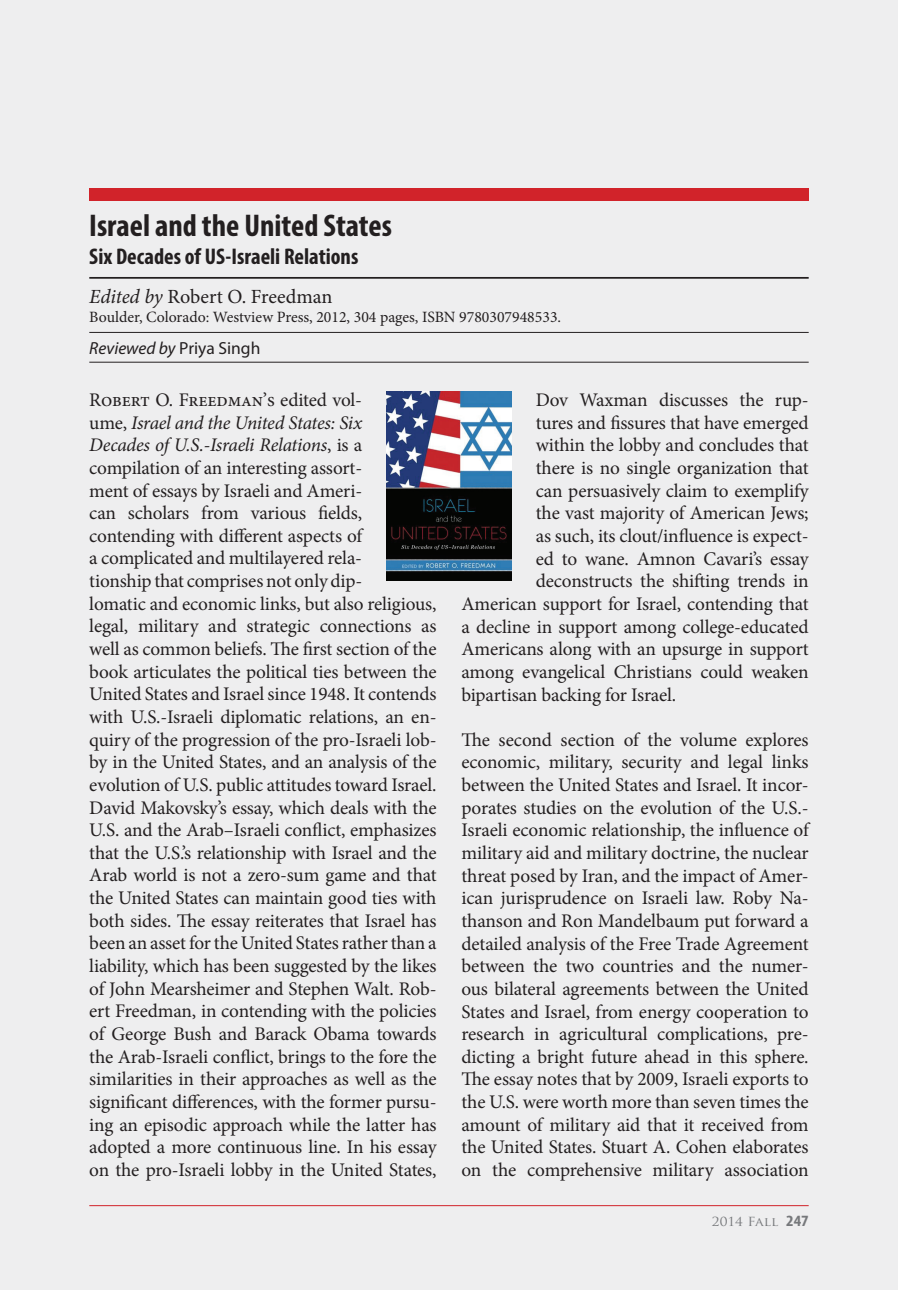
<style>
.page{position:relative;width:898px;height:1290px;background:#eeeeef}
.page>*{position:absolute;margin:0;border:0;box-sizing:border-box;transform-origin:0 0}
.t1{font:700 condensed 31.5px "Myriad Pro";color:#231f20}
.t2{font:700 condensed 22.75px "Myriad Pro";color:#231f20}
.t3{font:20.12px "Minion Pro";letter-spacing:-.005em;color:#231f20}
.t4{font:19.25px/22.6px "Minion Pro";letter-spacing:-.015em;color:#231f20}
.t5{font:italic 17.5px "Myriad Pro";color:#231f20}
.t6{font:15.75px "Minion Pro";color:#231f20}
.t7{font:12.25px "Trajan Pro";color:#76787b;scale:1.11 1}
.s1{font-style:italic}
.s2{font-style:normal}
.s3{font-family:"Myriad Pro";font-weight:700;font-stretch:condensed;font-size:15.75px}
</style>
<div class="page">
<hr style="left:89px;top:1205px;width:720px;height:1px;background:#d1232a">
<hr style="left:89px;top:277px;width:720px;height:2px;background:#231f20">
<hr style="left:89px;top:332px;width:720px;height:1px;background:#231f20">
<hr style="left:89px;top:362px;width:720px;height:1px;background:#231f20">
<div style="left:89px;top:189px;width:720px;height:12px;background:#d1232a"></div>
<img style="left:387px;top:392px;width:124px;height:188px">
<h1 class="t1" style="left:89px;top:206px;width:304px">Israel and the United States</h1>
<p class="t2" style="left:89px;top:242px;width:271px">Six Decades of US-Israeli Relations</p>
<p class="t3" style="left:89px;top:283px;width:245px"><span class="s1">Edited by</span> Robert O. Freedman</p>
<p class="t6" style="left:89px;top:306px;width:473px">Boulder, Colorado: Westview Press, 2012, 304 pages, ISBN 9780307948533.</p>
<p class="t5" style="left:89px;top:337px;width:173px">Reviewed by <span class="s2">Priya Singh</span></p>
<p class="t4" style="left:89px;top:389px;width:349px">Robert O. Freedman’s edited vol-<br>ume, <span class="s1">Israel and the United States: Six<br>Decades of U.S.-Israeli Relations</span>, is a compilation of an interesting assort-<br>ment of essays by Israeli and Ameri-<br>can scholars from various fields, contending with different aspects of<br>a complicated and multilayered rela-<br>tionship that comprises not only dip-<br>lomatic and economic links, but also religious, legal, military and strategic connections as well as common beliefs. The first section of the book articulates the political ties between the United States and Israel since 1948. It contends with U.S.-Israeli diplomatic relations, an en&shy;quiry of the progression of the pro-Israeli lob&shy;by in the United States, and an analysis of the evolution of U.S. public attitudes toward Israel.<br>David Makovsky’s essay, which deals with the U.S. and the Arab–Israeli conflict, emphasizes that the U.S.’s relationship with Israel and the Arab world is not a zero-sum game and that the United States can maintain good ties with both sides. The essay reiterates that Israel has been an asset for the United States rather than a liability, which has been suggested by the likes of John Mearsheimer and Stephen Walt. Rob&shy;ert Freedman, in contending with the policies of George Bush and Barack Obama towards the Arab-Israeli conflict, brings to the fore the similarities in their approaches as well as the significant differences, with the former pursu&shy;ing an episodic approach while the latter has adopted a more continuous line. In his essay on the pro-Israeli lobby in the United States,</p>
<p class="t4" style="left:536px;top:389px;width:274px">Dov Waxman discusses the rup-</p>
<p class="t4" style="left:536px;top:411px;width:274px">tures and fissures that have emerged</p>
<p class="t4" style="left:536px;top:434px;width:274px">within the lobby and concludes that</p>
<p class="t4" style="left:536px;top:457px;width:274px">there is no single organization that</p>
<p class="t4" style="left:536px;top:479px;width:275px">can persuasively claim to exemplify</p>
<p class="t4" style="left:536px;top:502px;width:274px">the vast majority of American Jews;</p>
<p class="t4" style="left:536px;top:525px;width:274px">as such, its clout/influence is expect-</p>
<p class="t4" style="left:536px;top:547px;width:275px">ed to wane. Amnon Cavari’s essay</p>
<p class="t4" style="left:536px;top:570px;width:274px">deconstructs the shifting trends in</p>
<p class="t4" style="left:461px;top:593px;width:349px">American support for Israel, contending that</p>
<p class="t4" style="left:461px;top:615px;width:349px">a decline in support among college-educated</p>
<p class="t4" style="left:461px;top:638px;width:349px">Americans along with an upsurge in support</p>
<p class="t4" style="left:461px;top:660px;width:349px">among evangelical Christians could weaken</p>
<p class="t4" style="left:461px;top:683px;width:216px">bipartisan backing for Israel.</p>
<p class="t4" style="left:461px;top:728px;width:349px;text-align:justify">The second section of the volume explores economic, military, security and legal links between the United States and Israel. It incor&shy;porates studies on the evolution of the U.S.- Israeli economic relationship, the influence of military aid and military doctrine, the nuclear threat posed by Iran, and the impact of Amer&shy;ican jurisprudence on Israeli law. Roby Na&shy;thanson and Ron Mandelbaum put forward a detailed analysis of the Free Trade Agreement between the two countries and the numer&shy;ous bilateral agreements between the United States and Israel, from energy cooperation to research in agricultural complications, pre&shy;dicting a bright future ahead in this sphere.<br>The essay notes that by 2009, Israeli exports to the U.S. were worth more than seven times the amount of military aid that it received from the United States. Stuart A. Cohen elaborates on the comprehensive military association</p>
<p class="t7" style="left:712px;top:1213px;width:89px">2014 Fall <span class="s3">247</span></p>
</div>
